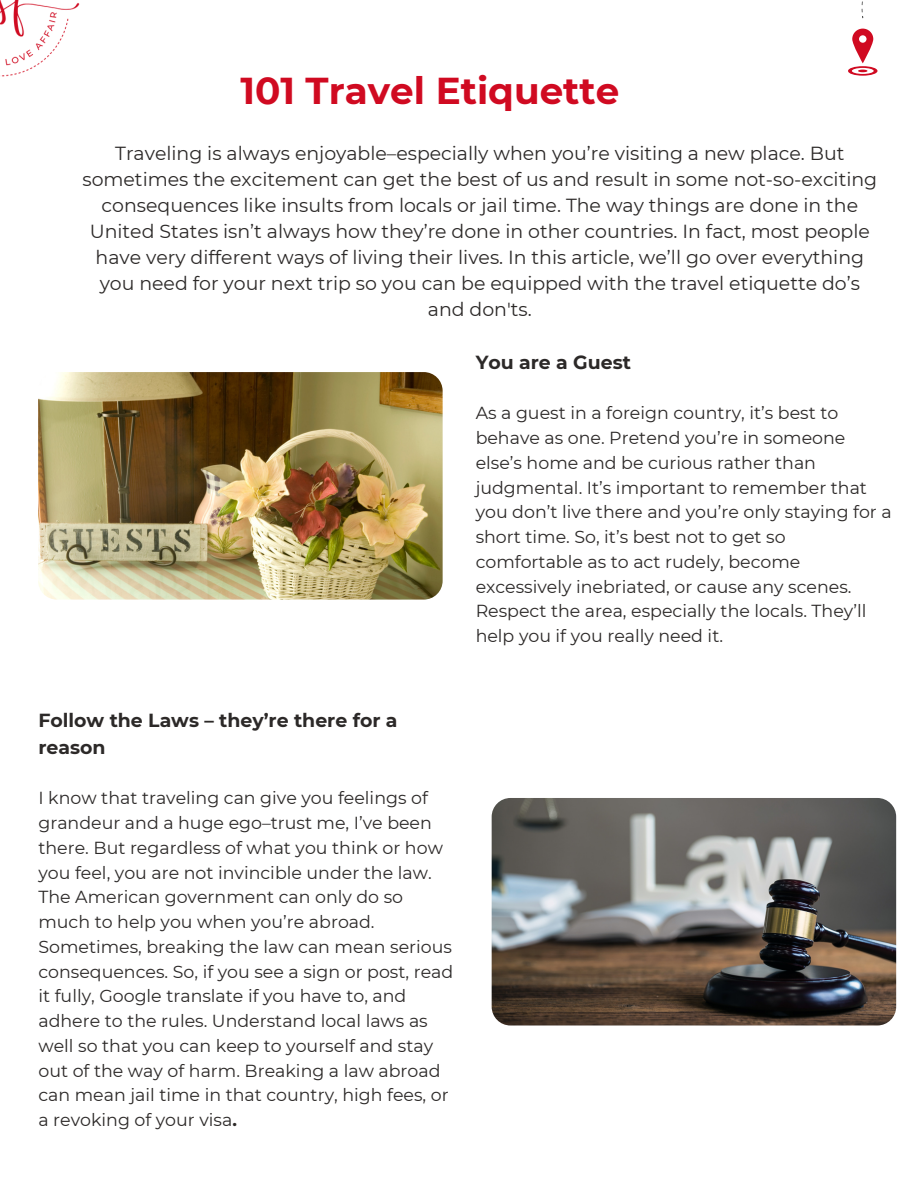
<style>
.page{position:relative;width:918px;height:1188px;background:#fff}
.page>*{position:absolute;margin:0;border:0;box-sizing:border-box;transform-origin:0 0}
.t1{font:700 37.35px "Montserrat";color:#d00a21}
.t2{font:18.9px/25.8px "Montserrat";color:#2c2928;text-align:center}
.t3{font:700 18.9px/27px "Montserrat";color:#2c2928}
.t4{font:17.4px/24.8px "Montserrat";color:#2c2928}
.s1{font-weight:700}
</style>
<div class="page">
<img style="left:38px;top:372px;width:405px;height:228px;border-radius:19px">
<img style="left:492px;top:798px;width:404px;height:228px;border-radius:19px">
<svg style="left:861px;top:1px;width:3px;height:18px"></svg>
<svg style="left:848px;top:29px;width:30px;height:47px"></svg>
<img style="left:0;top:0;width:80px;height:77px">
<p class="t1" style="left:240px;top:68px;width:380px">101 Travel Etiquette</p>
<p class="t2" style="left:82px;top:141px;width:796px">Traveling is always enjoyable–especially when you’re visiting a new place. But sometimes the excitement can get the best of us and result in some not-so-exciting consequences like insults from locals or jail time. The way things are done in the United States isn’t always how they’re done in other countries. In fact, most people have very different ways of living their lives. In this article, we’ll go over everything you need for your next trip so you can be equipped with the travel etiquette do’s and don'ts.</p>
<p class="t3" style="left:476px;top:348px;width:157px">You are a Guest</p>
<p class="t4" style="left:476px;top:401px;width:418px">As a guest in a foreign country, it’s best to behave as one. Pretend you’re in someone else’s home and be curious rather than judgmental. It’s important to remember that you don’t live there and you’re only staying for a short time. So, it’s best not to get so comfortable as to act rudely, become excessively inebriated, or cause any scenes.<br>Respect the area, especially the locals. They’ll help you if you really need it.</p>
<p class="t3" style="left:38px;top:706px;width:361px">Follow the Laws – they’re there for a reason</p>
<p class="t4" style="left:38px;top:786px;width:416px">I know that traveling can give you feelings of grandeur and a huge ego–trust me, I’ve been there. But regardless of what you think or how you feel, you are not invincible under the law.<br>The American government can only do so much to help you when you’re abroad.<br>Sometimes, breaking the law can mean serious consequences. So, if you see a sign or post, read it fully, Google translate if you have to, and adhere to the rules. Understand local laws as well so that you can keep to yourself and stay out of the way of harm. Breaking a law abroad can mean jail time in that country, high fees, or a revoking of your visa<span class="s1">.</span></p>
</div>
